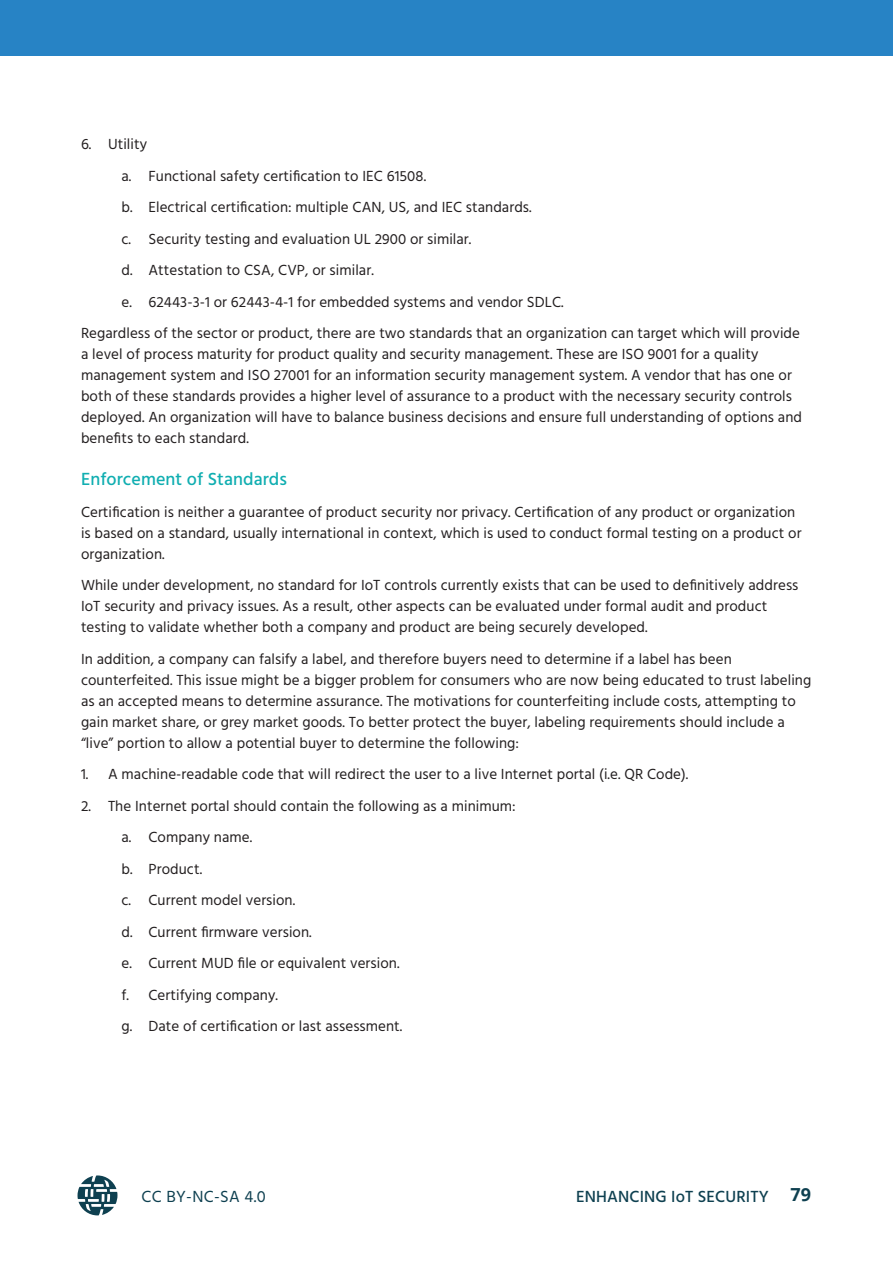
<style>
.page{position:relative;width:893px;height:1263px;background:#fff}
.page>*{position:absolute;margin:0;border:0;box-sizing:border-box;transform-origin:0 0}
.Heading_4{font:500 18px "Hind";letter-spacing:.005em;color:#10aeb1}
.t1{font:500 16.5px "Hind";letter-spacing:.01em;color:#0e4050}
.t2{font:16.5px "Hind";letter-spacing:.02em;color:#0e4050}
.Normal_wrd_1{font:15px/21px "Hind";letter-spacing:.005em;color:#231f20}
.s1{font-family:"Open Sans";font-weight:700;font-size:18px}
</style>
<div class="page">
<svg style="left:78px;top:1175px;width:39px;height:40px"></svg>
<div style="left:0;top:0;width:893px;height:56px;background:#2783c5"></div>
<p class="Normal_wrd_1" style="left:81px;top:135px;width:68px">6. Utility</p>
<p class="Normal_wrd_1" style="left:122px;top:166px;width:306px">a. Functional safety certification to IEC 61508.</p>
<p class="Normal_wrd_1" style="left:122px;top:198px;width:412px">b. Electrical certification: multiple CAN, US, and IEC standards.</p>
<p class="Normal_wrd_1" style="left:122px;top:229px;width:351px">c. Security testing and evaluation UL 2900 or similar.</p>
<p class="Normal_wrd_1" style="left:122px;top:261px;width:254px">d. Attestation to CSA, CVP, or similar.</p>
<p class="Normal_wrd_1" style="left:122px;top:292px;width:444px">e. 62443-3-1 or 62443-4-1 for embedded systems and vendor SDLC.</p>
<p class="Normal_wrd_1" style="left:81px;top:324px;width:722px">Regardless of the sector or product, there are two standards that an organization can target which will provide a level of process maturity for product quality and security management. These are ISO 9001 for a quality management system and ISO 27001 for an information security management system. A vendor that has one or both of these standards provides a higher level of assurance to a product with the necessary security controls deployed. An organization will have to balance business decisions and ensure full understanding of options and benefits to each standard.</p>
<p class="Heading_4" style="left:81px;top:467px;width:208px">Enforcement of Standards</p>
<p class="Normal_wrd_1" style="left:81px;top:502px;width:722px">Certification is neither a guarantee of product security nor privacy. Certification of any product or organization is based on a standard, usually international in context, which is used to conduct formal testing on a product or organization.</p>
<p class="Normal_wrd_1" style="left:81px;top:576px;width:719px">While under development, no standard for IoT controls currently exists that can be used to definitively address<br>IoT security and privacy issues. As a result, other aspects can be evaluated under formal audit and product testing to validate whether both a company and product are being securely developed.</p>
<p class="Normal_wrd_1" style="left:81px;top:649px;width:732px">In addition, a company can falsify a label, and therefore buyers need to determine if a label has been counterfeited. This issue might be a bigger problem for consumers who are now being educated to trust labeling as an accepted means to determine assurance. The motivations for counterfeiting include costs, attempting to gain market share, or grey market goods. To better protect the buyer, labeling requirements should include a “live” portion to allow a potential buyer to determine the following:</p>
<p class="Normal_wrd_1" style="left:81px;top:765px;width:609px">1. A machine-readable code that will redirect the user to a live Internet portal (i.e. QR Code).</p>
<p class="Normal_wrd_1" style="left:81px;top:796px;width:436px">2. The Internet portal should contain the following as a minimum:</p>
<p class="Normal_wrd_1" style="left:122px;top:828px;width:132px">a. Company name.</p>
<p class="Normal_wrd_1" style="left:122px;top:859px;width:82px">b. Product.</p>
<p class="Normal_wrd_1" style="left:122px;top:891px;width:175px">c. Current model version.</p>
<p class="Normal_wrd_1" style="left:122px;top:922px;width:192px">d. Current firmware version.</p>
<p class="Normal_wrd_1" style="left:122px;top:954px;width:280px">e. Current MUD file or equivalent version.</p>
<p class="Normal_wrd_1" style="left:122px;top:985px;width:158px">f. Certifying company.</p>
<p class="Normal_wrd_1" style="left:122px;top:1017px;width:282px">g. Date of certification or last assessment.</p>
<p class="t2" style="left:142px;top:1185px;width:126px">CC BY-NC-SA 4.0</p>
<p class="t1" style="left:576px;top:1185px;width:236px">ENHANCING IoT SECURITY <span class="s1">79</span></p>
</div>
